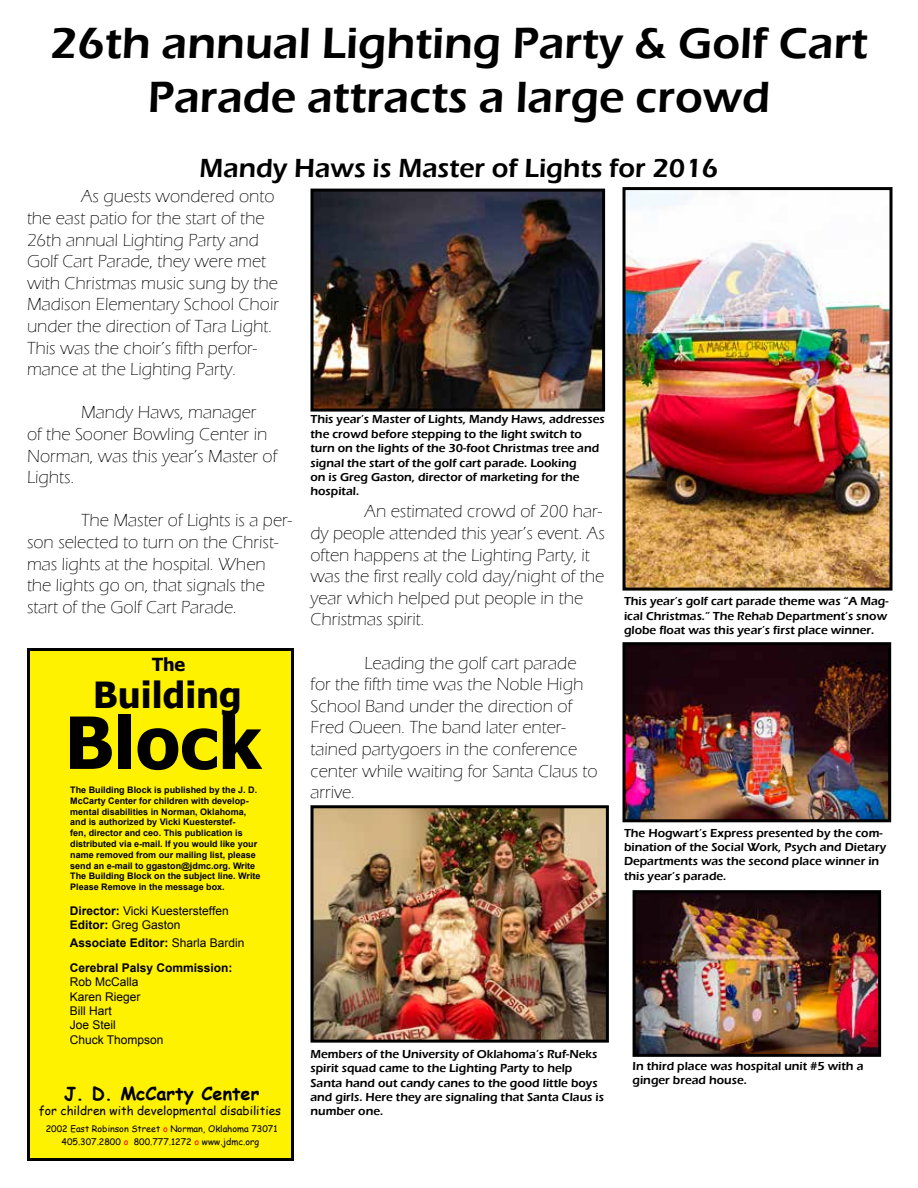
<style>
.page{position:relative;width:918px;height:1188px;background:#fff}
.page>*{position:absolute;margin:0;border:0;box-sizing:border-box;transform-origin:0 0}
.t1{font:700 72px "Tahoma";color:#000}
.t2{font:600 45px/54px "Eras ITC";color:#000;text-align:center}
.t3{font:700 36px "Tahoma";color:#000}
.t4{font:600 27px "Eras ITC";color:#000}
.t5{font:300 18px/21.6px "Eras ITC";color:#000}
.t6{font:700 18px "Comic Sans MS";color:#000}
.t7{font:700 18px "Tahoma";color:#000}
.t8{font:600 12px/14.4px "Eras ITC";color:#000}
.t9{font:12px/14.4px "Arial";color:#000}
.t10{font:700 12px/24.5px "Arial";color:#000}
.t11{font:12px "Comic Sans MS";color:#000}
.t12{font:700 9px/10.8px "Arial";color:#000}
.t13{font:9px/13.5px "Comic Sans MS";color:#000;text-align:center}
.s1{font-weight:700}
.s2{font-weight:400}
.s3{color:#f00}
</style>
<div class="page">
<div style="left:28px;top:650px;width:264px;height:510px;background:#fff200"></div>
<div style="left:27px;top:648px;width:267px;height:513px;border:3px solid #000"></div>
<img style="left:314px;top:193px;width:287px;height:215px">
<div style="left:310px;top:189px;width:295px;height:223px;border:3px solid #000"></div>
<img style="left:314px;top:809px;width:291px;height:230px">
<div style="left:310px;top:805px;width:299px;height:238px;border:3px solid #000"></div>
<img style="left:626px;top:191px;width:262px;height:396px">
<div style="left:622px;top:187px;width:270px;height:404px;border:3px solid #000"></div>
<img style="left:626px;top:646px;width:261px;height:172px">
<div style="left:622px;top:642px;width:269px;height:180px;border:3px solid #000"></div>
<img style="left:637px;top:894px;width:240px;height:159px">
<div style="left:633px;top:890px;width:248px;height:167px;border:3px solid #000"></div>
<h2 class="t2" style="left:50px;top:16px;width:819px">26th annual Lighting Party &amp; Golf Cart<br>Parade attracts a large crowd</h2>
<h3 class="t4" style="left:200px;top:152px;width:520px">Mandy Haws is Master of Lights for 2016</h3>
<p class="t5" style="left:27px;top:186px;width:254px;text-indent:54px">As guests wondered onto the east patio for the start of the<br>26th annual Lighting Party and<br>Golf Cart Parade, they were met with Christmas music sung by the<br>Madison Elementary School Choir under the direction of Tara Light.<br>This was the choir’s fifth perfor&shy;mance at the Lighting Party.</p>
<p class="t5" style="left:27px;top:402px;width:252px;text-indent:54px">Mandy Haws, manager<br>of the Sooner Bowling Center in<br>Norman, was this year’s Master of<br>Lights.</p>
<p class="t5" style="left:27px;top:510px;width:267px;text-indent:54px">The Master of Lights is a per&shy;son selected to turn on the Christ&shy;mas lights at the hospital. When the lights go on, that signals the start of the Golf Cart Parade.</p>
<p class="t8" style="left:310px;top:412px;width:296px">This year’s Master of Lights, Mandy Haws, addresses the crowd before stepping to the light switch to turn on the lights of the 30-foot Christmas tree and signal the start of the golf cart parade. Looking<br>on is Greg Gaston, director of marketing for the hospital.</p>
<p class="t5" style="left:310px;top:501px;width:296px;text-indent:54px">An estimated crowd of 200 har&shy;dy people attended this year’s event. As often happens at the Lighting Party, it was the first really cold day/night of the year which helped put people in the Christmas spirit.</p>
<p class="t5" style="left:310px;top:652px;width:289px;text-indent:54px">Leading the golf cart parade for the fifth time was the Noble High<br>School Band under the direction of<br>Fred Queen. The band later enter&shy;tained partygoers in the conference center while waiting for Santa Claus to arrive.</p>
<p class="t8" style="left:624px;top:594px;width:266px;text-align:justify">This year’s golf cart parade theme was “A Mag&shy;ical Christmas.” The Rehab Department’s snow globe float was this year’s first place winner.</p>
<p class="t7" style="left:152px;top:652px;width:35px">The</p>
<h3 class="t3" style="left:93px;top:669px;width:150px">Building</h3>
<h1 class="t1" style="left:65px;top:692px;width:198px">Block</h1>
<p class="t12" style="left:70px;top:785px;width:192px">The Building Block is published by the J. D.<br>McCarty Center for children with develop&shy;mental disabilities in Norman, Oklahoma, and is authorized by Vicki Kuesterstef-<br>fen, director and ceo. This publication is distributed via e-mail. If you would like your name removed from our mailing list, please send an e-mail to ggaston@jdmc.org. Write The Building Block on the subject line. Write Please Remove in the message box.</p>
<p class="t8" style="left:624px;top:825px;width:264px">The Hogwart’s Express presented by the com&shy;bination of the Social Work, Psych and Dietary Departments was the second place winner in this year’s parade.</p>
<p class="t9" style="left:70px;top:904px;width:160px"><span class="s1">Director:</span> Vicki Kuestersteffen<br><span class="s1">Editor:</span> Greg Gaston</p>
<p class="t10" style="left:70px;top:931px;width:176px">Associate Editor: <span class="s2">Sharla Bardin<br></span>Cerebral Palsy Commission:</p>
<p class="t9" style="left:70px;top:975px;width:95px">Rob McCalla<br>Karen Rieger<br>Bill Hart<br>Joe Steil<br>Chuck Thompson</p>
<p class="t6" style="left:64px;top:1080px;width:197px">J. D. McCarty Center</p>
<p class="t11" style="left:39px;top:1102px;width:244px">for children with developmental disabilities</p>
<p class="t13" style="left:46px;top:1122px;width:233px">2002 East Robinson Street <span class="s3">o</span> Norman, Oklahoma 73071<br>405.307.2800 <span class="s3">o</span> 800.777.1272 <span class="s3">o</span> www.jdmc.org</p>
<p class="t8" style="left:310px;top:1047px;width:295px">Members of the University of Oklahoma’s Ruf-Neks spirit squad came to the Lighting Party to help Santa hand out candy canes to the good little boys and girls. Here they are signaling that Santa Claus is number one.</p>
<p class="t8" style="left:633px;top:1059px;width:232px">In third place was hospital unit #5 with a ginger bread house.</p>
</div>
